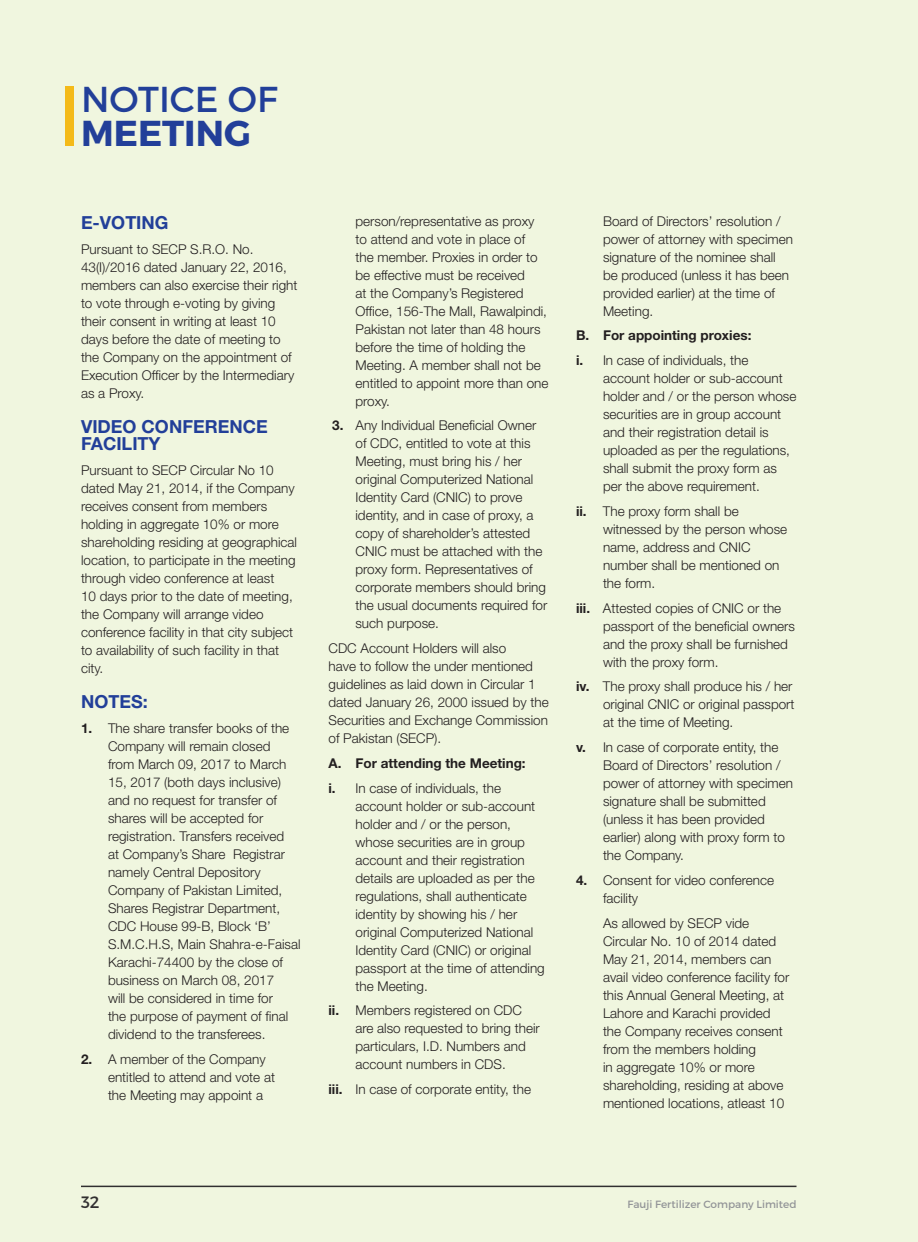
<style>
.page{position:relative;width:918px;height:1242px;background:#f0f6df}
.page>*{position:absolute;margin:0;border:0;box-sizing:border-box;transform-origin:0 0}
.t1{font:36px "Montserrat";color:#223f99}
.t2{font:700 36px "Montserrat";color:#223f99}
.t3{font:700 18px/17.2px "Helvetica Neue LT Std";color:#223f99}
.t4{font:16.5px "Montserrat";color:#312f30}
.t5{font:300 13.5px/18px "Helvetica Neue LT Std";color:#231f20}
.t6{font:700 13.5px "Helvetica Neue LT Std";color:#231f20}
.t7{font:10.5px "Montserrat";color:#939598}
.s1{font-weight:700}
</style>
<div class="page">
<div style="left:65px;top:86px;width:9px;height:60px;background:#f4ba18"></div>
<hr style="left:81px;top:1186px;width:715px;height:1px;background:#312f30">
<p class="t1" style="left:81px;top:77px;width:198px">NOTICE OF</p>
<p class="t2" style="left:81px;top:111px;width:171px">MEETING</p>
<p class="t3" style="left:81px;top:213px;width:89px">E-VOTING</p>
<p class="t5" style="left:81px;top:240px;width:218px">Pursuant to SECP S.R.O. No.<br>43(I)/2016 dated January 22, 2016, members can also exercise their right to vote through e-voting by giving their consent in writing at least 10 days before the date of meeting to the Company on the appointment of<br>Execution Officer by the Intermediary as a Proxy.</p>
<p class="t3" style="left:81px;top:417px;width:188px">VIDEO CONFERENCE<br>FACILITY</p>
<p class="t5" style="left:81px;top:461px;width:218px">Pursuant to SECP Circular No 10 dated May 21, 2014, if the Company receives consent from members holding in aggregate 10% or more shareholding residing at geographical location, to participate in the meeting through video conference at least<br>10 days prior to the date of meeting, the Company will arrange video conference facility in that city subject to availability of such facility in that city.</p>
<p class="t3" style="left:81px;top:693px;width:68px">NOTES:</p>
<p class="t5" style="left:108px;top:719px;width:194px;text-indent:-27px"><span class="s1">1.</span> The share transfer books of the<br>Company will remain closed<br>from March 09, 2017 to March<br>15, 2017 (both days inclusive) and no request for transfer of shares will be accepted for registration. Transfers received<br>at Company’s Share Registrar namely Central Depository<br>Company of Pakistan Limited,<br>Shares Registrar Department,<br>CDC House 99-B, Block ‘B’<br>S.M.C.H.S, Main Shahra-e-Faisal<br>Karachi-74400 by the close of business on March 08, 2017<br>will be considered in time for<br>the purpose of payment of final dividend to the transferees.</p>
<p class="t5" style="left:108px;top:1050px;width:169px;text-indent:-27px"><span class="s1">2.</span> A member of the Company entitled to attend and vote at the Meeting may appoint a</p>
<p class="t5" style="left:356px;top:212px;width:195px">person/representative as proxy to attend and vote in place of<br>the member. Proxies in order to be effective must be received<br>at the Company’s Registered<br>Office, 156-The Mall, Rawalpindi,<br>Pakistan not later than 48 hours before the time of holding the<br>Meeting. A member shall not be entitled to appoint more than one proxy.</p>
<p class="t5" style="left:356px;top:416px;width:193px;text-indent:-23px"><span class="s1">3.</span> Any Individual Beneficial Owner of CDC, entitled to vote at this<br>Meeting, must bring his / her original Computerized National<br>Identity Card (CNIC) to prove identity, and in case of proxy, a copy of shareholder’s attested<br>CNIC must be attached with the proxy form. Representatives of corporate members should bring the usual documents required for such purpose.</p>
<p class="t5" style="left:328px;top:639px;width:222px">CDC Account Holders will also<br>have to follow the under mentioned guidelines as laid down in Circular 1 dated January 26, 2000 issued by the<br>Securities and Exchange Commission of Pakistan (SECP).</p>
<p class="t6" style="left:328px;top:755px;width:199px">A. For attending the Meeting:</p>
<p class="t5" style="left:356px;top:779px;width:191px;text-indent:-27px"><span class="s1">i.</span> In case of individuals, the account holder or sub-account holder and / or the person, whose securities are in group account and their registration details are uploaded as per the regulations, shall authenticate identity by showing his / her original Computerized National<br>Identity Card (CNIC) or original passport at the time of attending the Meeting.</p>
<p class="t5" style="left:356px;top:1001px;width:186px;text-indent:-27px"><span class="s1">ii.</span> Members registered on CDC are also requested to bring their particulars, I.D. Numbers and account numbers in CDS.</p>
<p class="t5" style="left:328px;top:1080px;width:204px"><span class="s1">iii.</span> In case of corporate entity, the</p>
<p class="t5" style="left:603px;top:212px;width:192px">Board of Directors’ resolution / power of attorney with specimen signature of the nominee shall be produced (unless it has been provided earlier) at the time of<br>Meeting.</p>
<p class="t6" style="left:576px;top:327px;width:177px">B. For appointing proxies:</p>
<p class="t5" style="left:603px;top:351px;width:195px;text-indent:-27px"><span class="s1">i.</span> In case of individuals, the account holder or sub-account holder and / or the person whose securities are in group account and their registration detail is uploaded as per the regulations, shall submit the proxy form as per the above requirement.</p>
<p class="t5" style="left:603px;top:502px;width:186px;text-indent:-27px"><span class="s1">ii.</span> The proxy form shall be witnessed by the person whose name, address and CNIC number shall be mentioned on the form.</p>
<p class="t5" style="left:603px;top:599px;width:194px;text-indent:-27px"><span class="s1">iii.</span> Attested copies of CNIC or the passport of the beneficial owners and the proxy shall be furnished with the proxy form.</p>
<p class="t5" style="left:603px;top:677px;width:193px;text-indent:-27px"><span class="s1">iv.</span> The proxy shall produce his / her original CNIC or original passport at the time of Meeting.</p>
<p class="t5" style="left:603px;top:738px;width:192px;text-indent:-27px"><span class="s1">v.</span> In case of corporate entity, the<br>Board of Directors’ resolution / power of attorney with specimen signature shall be submitted (unless it has been provided earlier) along with proxy form to the Company.</p>
<p class="t5" style="left:603px;top:871px;width:173px;text-indent:-27px"><span class="s1">4.</span> Consent for video conference facility</p>
<p class="t5" style="left:603px;top:914px;width:188px">As allowed by SECP vide<br>Circular No. 10 of 2014 dated<br>May 21, 2014, members can avail video conference facility for this Annual General Meeting, at<br>Lahore and Karachi provided the Company receives consent from the members holding<br>in aggregate 10% or more shareholding, residing at above mentioned locations, atleast 10</p>
<p class="t4" style="left:81px;top:1192px;width:20px">32</p>
<p class="t7" style="left:627px;top:1197px;width:171px">Fauji Fertilizer Company Limited</p>
</div>
